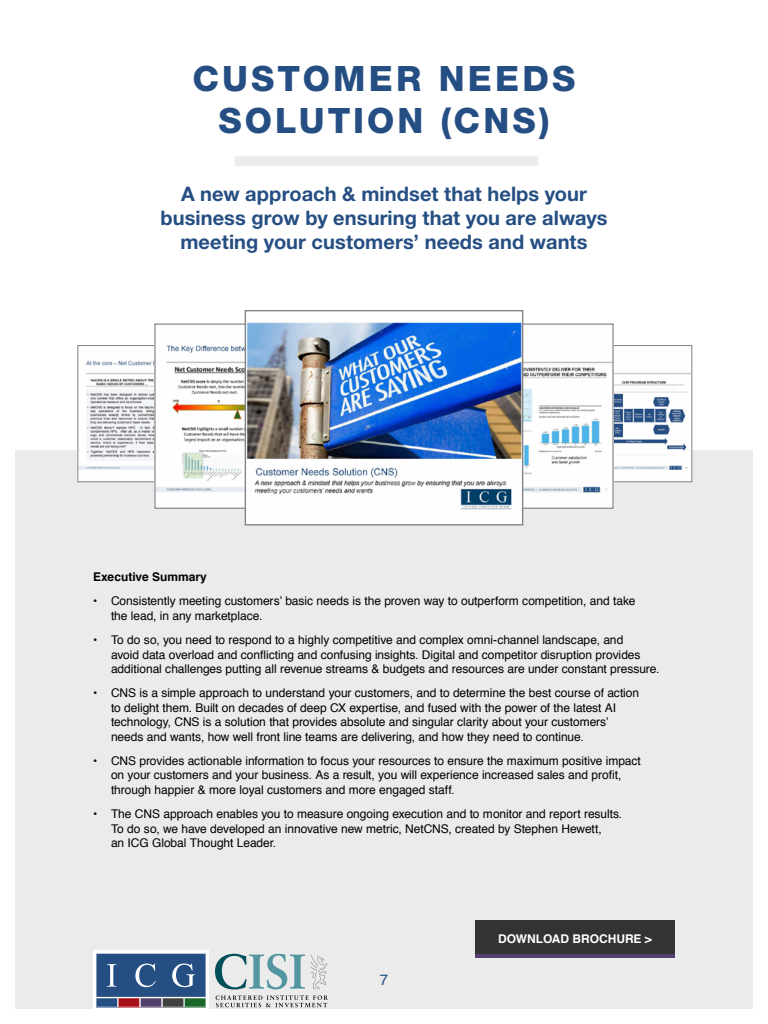
<style>
.page{position:relative;width:768px;height:1024px;background:#fff}
.page>*{position:absolute;margin:0;border:0;box-sizing:border-box;transform-origin:0 0}
.t1{font:800 35px/42px "Helvetica Neue LT Pro";letter-spacing:.09em;color:#254e83;text-align:center}
.t2{font:700 20px/24px "Helvetica Neue LT Pro";letter-spacing:.005em;color:#254e83;text-align:center}
.t3{font:15px "Helvetica";color:#254e83}
.t4{font:12px/14.4px "Helvetica";letter-spacing:-.005em;color:#000}
.t5{font:700 12px "Helvetica";letter-spacing:-.005em;color:#fff}
.t6{font:700 12px "Helvetica";color:#000}
</style>
<div class="page">
<div style="left:15px;top:450px;width:738px;height:559px;background:#ebebeb"></div>
<img style="left:79px;top:360px;width:75px;height:120px">
<div style="left:77px;top:345px;width:178px;height:137px;border:1px solid #808285"></div>
<img style="left:614px;top:373px;width:76px;height:107px">
<div style="left:515px;top:345px;width:177px;height:137px;border:1px solid #808285"></div>
<img style="left:523px;top:326px;width:89px;height:181px">
<div style="left:235px;top:156px;width:303px;height:10px;background:#ececec"></div>
<div style="left:475px;top:920px;width:200px;height:36px;background:#333"></div>
<hr style="left:475px;top:954px;width:200px;height:4px;background:#54406c">
<img style="left:156px;top:326px;width:89px;height:181px">
<img style="left:247px;top:322px;width:274px;height:201px">
<div style="left:245px;top:310px;width:278px;height:215px;border:1px solid #808285"></div>
<div style="left:93px;top:950px;width:116px;height:60px;background:linear-gradient(to right,#fff,#fff)"></div>
<svg style="left:96px;top:953px;width:110px;height:54px;background:#446089"></svg>
<svg style="left:215px;top:954px;width:90px;height:35px"></svg>
<svg style="left:311px;top:955px;width:17px;height:34px"></svg>
<svg style="left:216px;top:995px;width:112px;height:12px"></svg>
<h1 class="t1" style="left:193px;top:57px;width:384px">CUSTOMER NEEDS<br>SOLUTION (CNS)</h1>
<h2 class="t2" style="left:160px;top:182px;width:449px">A new approach &amp; mindset that helps your business grow by ensuring that you are always meeting your customers’ needs and wants</h2>
<p class="t6" style="left:93px;top:567px;width:115px">Executive Summary</p>
<p class="t4" style="left:111px;top:594px;width:526px;text-indent:-18px">• Consistently meeting customers’ basic needs is the proven way to outperform competition, and take the lead, in any marketplace.</p>
<p class="t4" style="left:111px;top:633px;width:550px;text-indent:-18px">• To do so, you need to respond to a highly competitive and complex omni-channel landscape, and<br>avoid data overload and conflicting and confusing insights. Digital and competitor disruption provides additional challenges putting all revenue streams &amp; budgets and resources are under constant pressure.</p>
<p class="t4" style="left:111px;top:686px;width:530px;text-indent:-18px">• CNS is a simple approach to understand your customers, and to determine the best course of action to delight them. Built on decades of deep CX expertise, and fused with the power of the latest AI technology, CNS is a solution that provides absolute and singular clarity about your customers’ needs and wants, how well front line teams are delivering, and how they need to continue.</p>
<p class="t4" style="left:111px;top:754px;width:531px;text-indent:-18px">• CNS provides actionable information to focus your resources to ensure the maximum positive impact on your customers and your business. As a result, you will experience increased sales and profit, through happier &amp; more loyal customers and more engaged staff.</p>
<p class="t4" style="left:111px;top:807px;width:513px;text-indent:-18px">• The CNS approach enables you to measure ongoing execution and to monitor and report results.<br>To do so, we have developed an innovative new metric, NetCNS, created by Stephen Hewett,<br>an ICG Global Thought Leader.</p>
<p class="t3" style="left:380px;top:968px;width:10px">7</p>
<p class="t5" style="left:498px;top:929px;width:155px">DOWNLOAD BROCHURE &gt;</p>
</div>
